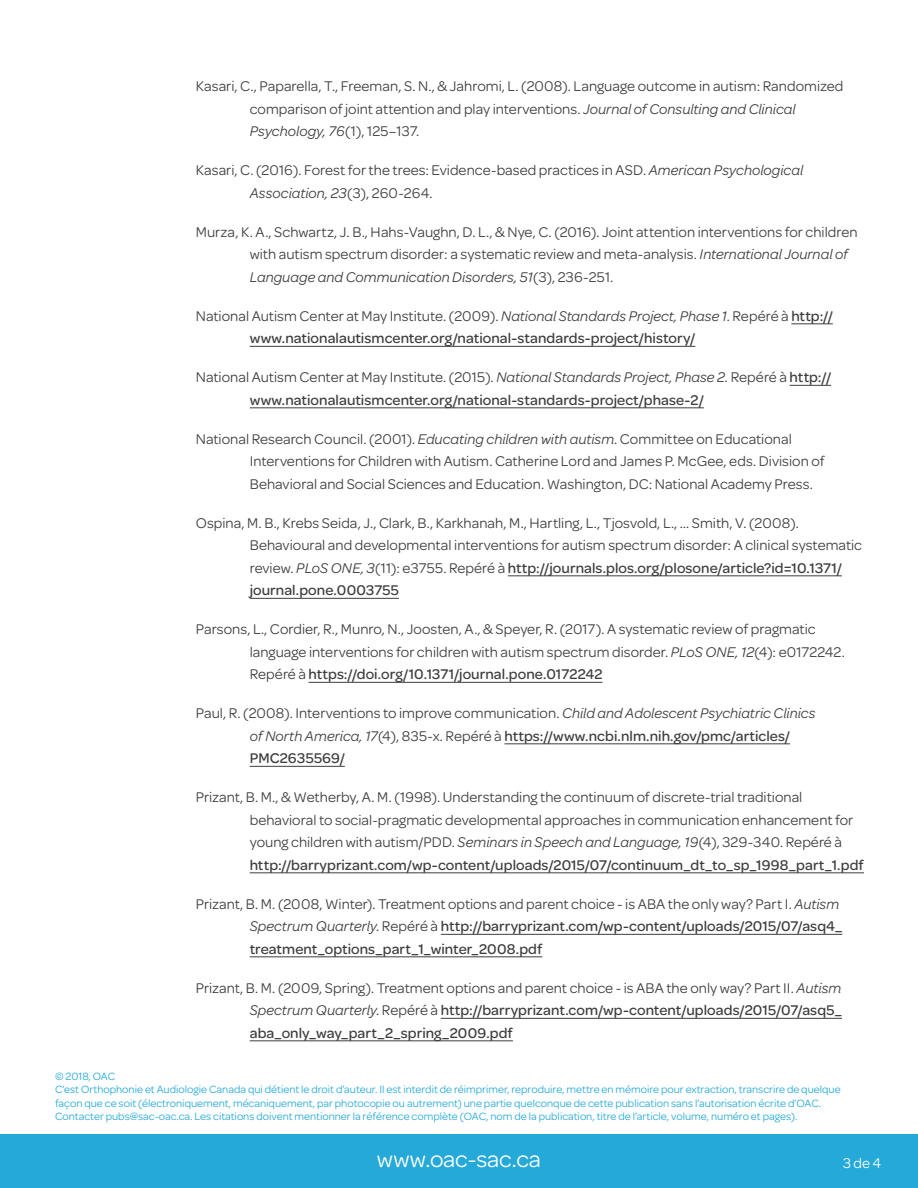
<style>
.page{position:relative;width:918px;height:1188px;background:#fff}
.page>*{position:absolute;margin:0;border:0;box-sizing:border-box;transform-origin:0 0}
.t1{font:24px "Omnes";letter-spacing:-.005em;color:#fff}
.t2{font:15px/22.5px "Omnes";color:#3e3e3f}
.t3{font:500 15px/22.5px "Omnes";letter-spacing:.005em;color:#3e3e3f}
.t4{font:15px "Omnes";color:#fff}
.t5{font:11.25px/13.5px "Omnes";color:#24a9d8}
.s1{font-style:italic}
.s2{font-weight:400}
.s3{font-weight:400;font-style:italic}
.s4{font-weight:500}
</style>
<div class="page">
<div style="left:0;top:1134px;width:918px;height:54px;background:#24a9d8"></div>
<hr style="left:791px;top:323px;width:42px;height:1px;background:#3e3e3f">
<hr style="left:250px;top:346px;width:445px;height:1px;background:#3e3e3f">
<hr style="left:790px;top:385px;width:41px;height:1px;background:#3e3e3f">
<hr style="left:250px;top:407px;width:454px;height:1px;background:#3e3e3f">
<hr style="left:508px;top:575px;width:334px;height:1px;background:#3e3e3f">
<hr style="left:250px;top:598px;width:149px;height:1px;background:#3e3e3f">
<hr style="left:309px;top:682px;width:293px;height:1px;background:#3e3e3f">
<hr style="left:504px;top:743px;width:286px;height:1px;background:#3e3e3f">
<hr style="left:250px;top:766px;width:95px;height:1px;background:#3e3e3f">
<hr style="left:250px;top:872px;width:614px;height:1px;background:#3e3e3f">
<hr style="left:441px;top:934px;width:401px;height:1px;background:#3e3e3f">
<hr style="left:250px;top:956px;width:292px;height:1px;background:#3e3e3f">
<hr style="left:441px;top:1018px;width:401px;height:1px;background:#3e3e3f">
<hr style="left:250px;top:1040px;width:263px;height:1px;background:#3e3e3f">
<p class="t2" style="left:250px;top:74px;width:595px;text-indent:-54px">Kasari, C., Paparella, T., Freeman, S. N., &amp; Jahromi, L. (2008). Language outcome in autism: Randomized comparison of joint attention and play interventions. <span class="s1">Journal of Consulting and Clinical<br>Psychology, 76</span>(1), 125–137.</p>
<p class="t2" style="left:250px;top:158px;width:555px;text-indent:-54px">Kasari, C. (2016). Forest for the trees: Evidence-based practices in ASD. <span class="s1">American Psychological<br>Association, 23</span>(3), 260-264.</p>
<p class="t2" style="left:250px;top:220px;width:609px;text-indent:-54px">Murza, K. A., Schwartz, J. B., Hahs-Vaughn, D. L., &amp; Nye, C. (2016). Joint attention interventions for children with autism spectrum disorder: a systematic review and meta-analysis. <span class="s1">International Journal of<br>Language and Communication Disorders, 51</span>(3), 236-251.</p>
<p class="t3" style="left:250px;top:304px;width:585px;text-indent:-54px"><span class="s2">National Autism Center at May Institute. (2009).</span> <span class="s3">National Standards Project, Phase 1</span><span class="s2">. Repéré à</span> http:// www.nationalautismcenter.org/national-standards-project/history/</p>
<p class="t3" style="left:250px;top:365px;width:583px;text-indent:-54px"><span class="s2">National Autism Center at May Institute. (2015).</span> <span class="s3">National Standards Project, Phase 2.</span> <span class="s2">Repéré à</span> http:// www.nationalautismcenter.org/national-standards-project/phase-2/</p>
<p class="t2" style="left:250px;top:427px;width:576px;text-indent:-54px">National Research Council. (2001). <span class="s1">Educating children with autism</span>. Committee on Educational<br>Interventions for Children with Autism. Catherine Lord and James P. McGee, eds. Division of<br>Behavioral and Social Sciences and Education. Washington, DC: National Academy Press.</p>
<p class="t2" style="left:250px;top:511px;width:614px;text-indent:-54px">Ospina, M. B., Krebs Seida, J., Clark, B., Karkhanah, M., Hartling, L., Tjosvold, L., … Smith, V. (2008).<br>Behavioural and developmental interventions for autism spectrum disorder: A clinical systematic review. <span class="s1">PLoS ONE, 3</span>(11): e3755. Repéré à <span class="s4">http://journals.plos.org/plosone/article?id=10.1371/ journal.pone.0003755</span></p>
<p class="t2" style="left:250px;top:617px;width:597px;text-indent:-54px">Parsons, L., Cordier, R., Munro, N., Joosten, A., &amp; Speyer, R. (2017). A systematic review of pragmatic language interventions for children with autism spectrum disorder. <span class="s1">PLoS ONE, 12</span>(4): e0172242.<br>Repéré à <span class="s4">https://doi.org/10.1371/journal.pone.0172242</span></p>
<p class="t2" style="left:250px;top:701px;width:567px;text-indent:-54px">Paul, R. (2008). Interventions to improve communication. <span class="s1">Child and Adolescent Psychiatric Clinics of North America, 17</span>(4), 835-x. Repéré à <span class="s4">https://www.ncbi.nlm.nih.gov/pmc/articles/<br>PMC2635569/</span></p>
<p class="t2" style="left:250px;top:785px;width:616px;text-indent:-54px">Prizant, B. M., &amp; Wetherby, A. M. (1998). Understanding the continuum of discrete-trial traditional behavioral to social-pragmatic developmental approaches in communication enhancement for young children with autism/PDD. <span class="s1">Seminars in Speech and Language, 19</span>(4), 329-340. Repéré à <span class="s4">http://barryprizant.com/wp-content/uploads/2015/07/continuum_dt_to_sp_1998_part_1.pdf</span></p>
<p class="t3" style="left:250px;top:892px;width:594px;text-indent:-54px"><span class="s2">Prizant, B. M. (2008, Winter). Treatment options and parent choice - is ABA the only way? Part I.</span> <span class="s3">Autism<br>Spectrum Quarterly</span><span class="s2">. Repéré à</span> http://barryprizant.com/wp-content/uploads/2015/07/asq4_ treatment_options_part_1_winter_2008.pdf</p>
<p class="t3" style="left:250px;top:976px;width:594px;text-align:justify;text-indent:-54px"><span class="s2">Prizant, B. M. (2009, Spring). Treatment options and parent choice - is ABA the only way? Part II.</span> <span class="s3">Autism Spectrum Quarterly</span><span class="s2">. Repéré à</span> http://barryprizant.com/wp-content/uploads/2015/07/asq5_ aba_only_way_part_2_spring_2009.pdf</p>
<p class="t5" style="left:55px;top:1068px;width:787px">© 2018, OAC<br>C’est Orthophonie et Audiologie Canada qui détient le droit d’auteur. Il est interdit de réimprimer, reproduire, mettre en mémoire pour extraction, transcrire de quelque façon que ce soit (électroniquement, mécaniquement, par photocopie ou autrement) une partie quelconque de cette publication sans l’autorisation écrite d’OAC.<br>Contacter pubs@sac-oac.ca. Les citations doivent mentionner la référence complète (OAC, nom de la publication, titre de l’article, volume, numéro et pages).</p>
<h1 class="t1" style="left:377px;top:1143px;width:166px">www.oac-sac.ca</h1>
<p class="t4" style="left:843px;top:1153px;width:40px">3 de 4</p>
</div>
